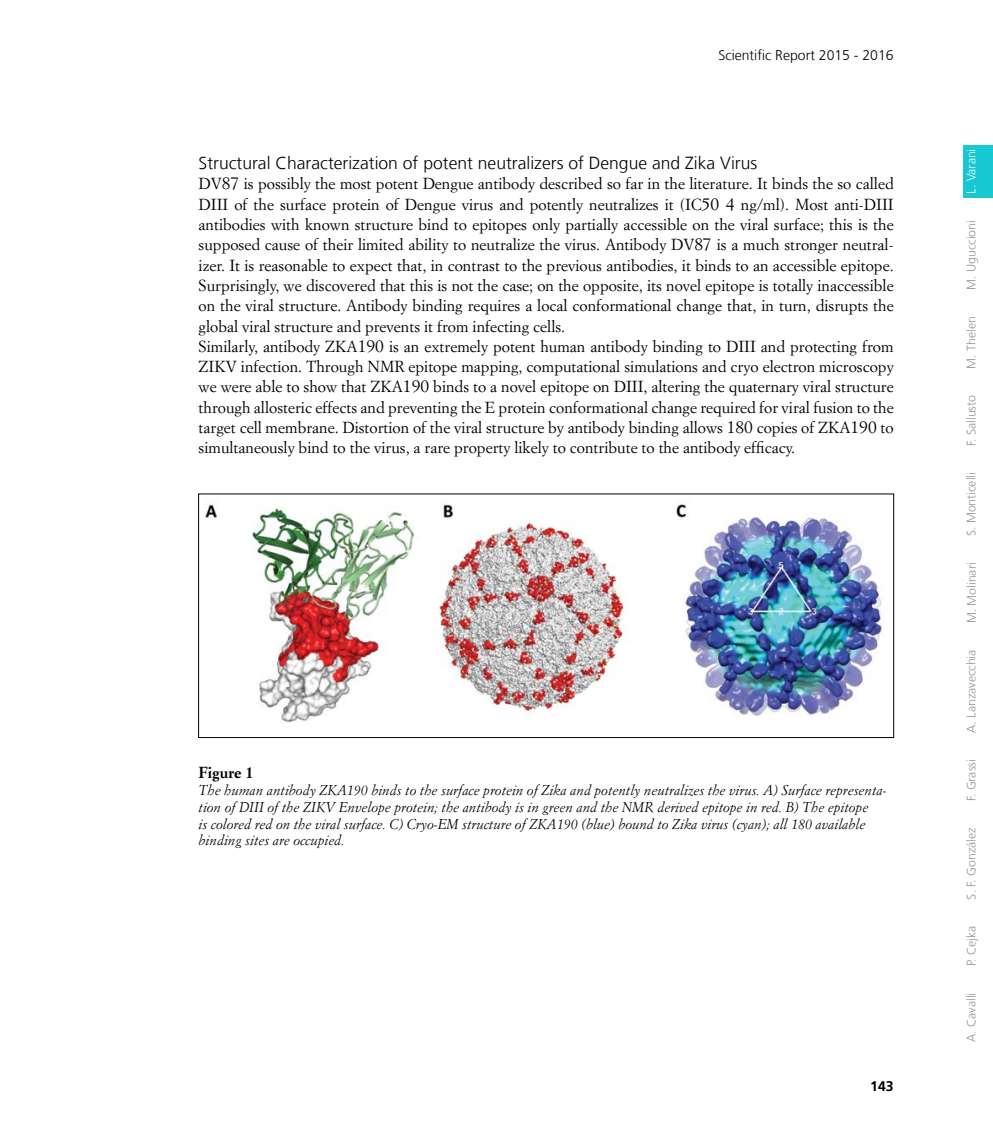
<style>
.page{position:relative;width:993px;height:1141px;background:#fff}
.page>*{position:absolute;margin:0;border:0;box-sizing:border-box;transform-origin:0 0}
.t1{font:300 17.5px "Frutiger LT Com";color:#000}
.t2{font:15.75px/20.3px "Simoncini Garamond Std";color:#000}
.t3{font:700 15.75px "Simoncini Garamond Std";color:#000}
.t4{font:italic 14px/16.8px "Simoncini Garamond Std";color:#000}
.t5{font:300 14px "Frutiger LT Com";color:#000}
.t6{font:700 14px "Frutiger LT Com";color:#000}
.t7{font:300 12.25px "Frutiger LT Com";color:#939598}
.t8{font:300 12.25px "Frutiger LT Com";color:#fff}
.s1{font-size:17.5px}
</style>
<div class="page">
<div style="left:962px;top:145px;width:30px;height:53px;background:#17c7d2"></div>
<img style="left:205px;top:503px;width:680px;height:220px">
<div style="left:198px;top:494px;width:695px;height:244px;border:1px solid #000"></div>
<p class="t5" style="left:718px;top:47px;width:177px">Scientific Report 2015 - 2016</p>
<p class="t1" style="left:198px;top:153px;width:560px">Structural Characterization of potent neutralizers of Dengue and Zika Virus</p>
<p class="t2" style="left:198px;top:173px;width:696px">DV<span class="s1">87</span> is possibly the most potent Dengue antibody described so far in the literature. It binds the so called DIII of the surface protein of Dengue virus and potently neutralizes it (IC<span class="s1">50 4</span> ng/ml). Most anti-DIII antibodies with known structure bind to epitopes only partially accessible on the viral surface; this is the supposed cause of their limited ability to neutralize the virus. Antibody DV<span class="s1">87</span> is a much stronger neutral&shy;izer. It is reasonable to expect that, in contrast to the previous antibodies, it binds to an accessible epitope.<br>Surprisingly, we discovered that this is not the case; on the opposite, its novel epitope is totally inaccessible on the viral structure. Antibody binding requires a local conformational change that, in turn, disrupts the global viral structure and prevents it from infecting cells.<br>Similarly, antibody ZKA<span class="s1">190</span> is an extremely potent human antibody binding to DIII and protecting from ZIKV infection. Through NMR epitope mapping, computational simulations and cryo electron microscopy we were able to show that ZKA<span class="s1">190</span> binds to a novel epitope on DIII, altering the quaternary viral structure through allosteric effects and preventing the E protein conformational change required for viral fusion to the target cell membrane. Distortion of the viral structure by antibody binding allows <span class="s1">180</span> copies of ZKA<span class="s1">190</span> to simultaneously bind to the virus, a rare property likely to contribute to the antibody efficacy.</p>
<p class="t3" style="left:198px;top:763px;width:56px">Figure 1</p>
<p class="t4" style="left:198px;top:781px;width:689px">The human antibody ZKA190 binds to the surface protein of Zika and potently neutralizes the virus. A) Surface representa&shy;tion of DIII of the ZIKV Envelope protein; the antibody is in green and the NMR derived epitope in red. B) The epitope<br>is colored red on the viral surface. C) Cryo-EM structure of ZKA190 (blue) bound to Zika virus (cyan); all 180 available binding sites are occupied.</p>
<p class="t6" style="left:870px;top:1078px;width:25px">143</p>
<p class="t8" style="left:963px;top:194px;width:46px;rotate:-90deg">L. Varani</p>
<p class="t7" style="left:963px;top:290px;width:71px;rotate:-90deg">M. Uguccioni</p>
<p class="t7" style="left:963px;top:369px;width:54px;rotate:-90deg">M. Thelen</p>
<p class="t7" style="left:963px;top:446px;width:52px;rotate:-90deg">F. Sallusto</p>
<p class="t7" style="left:963px;top:536px;width:65px;rotate:-90deg">S. Monticelli</p>
<p class="t7" style="left:964px;top:623px;width:62px;rotate:-90deg">M. Molinari</p>
<p class="t7" style="left:963px;top:733px;width:85px;rotate:-90deg">A. Lanzavecchia</p>
<p class="t7" style="left:963px;top:801px;width:43px;rotate:-90deg">F. Grassi</p>
<p class="t7" style="left:963px;top:899px;width:73px;rotate:-90deg">S. F. González</p>
<p class="t7" style="left:963px;top:966px;width:42px;rotate:-90deg">P. Cejka</p>
<p class="t7" style="left:963px;top:1042px;width:50px;rotate:-90deg">A. Cavalli</p>
</div>
